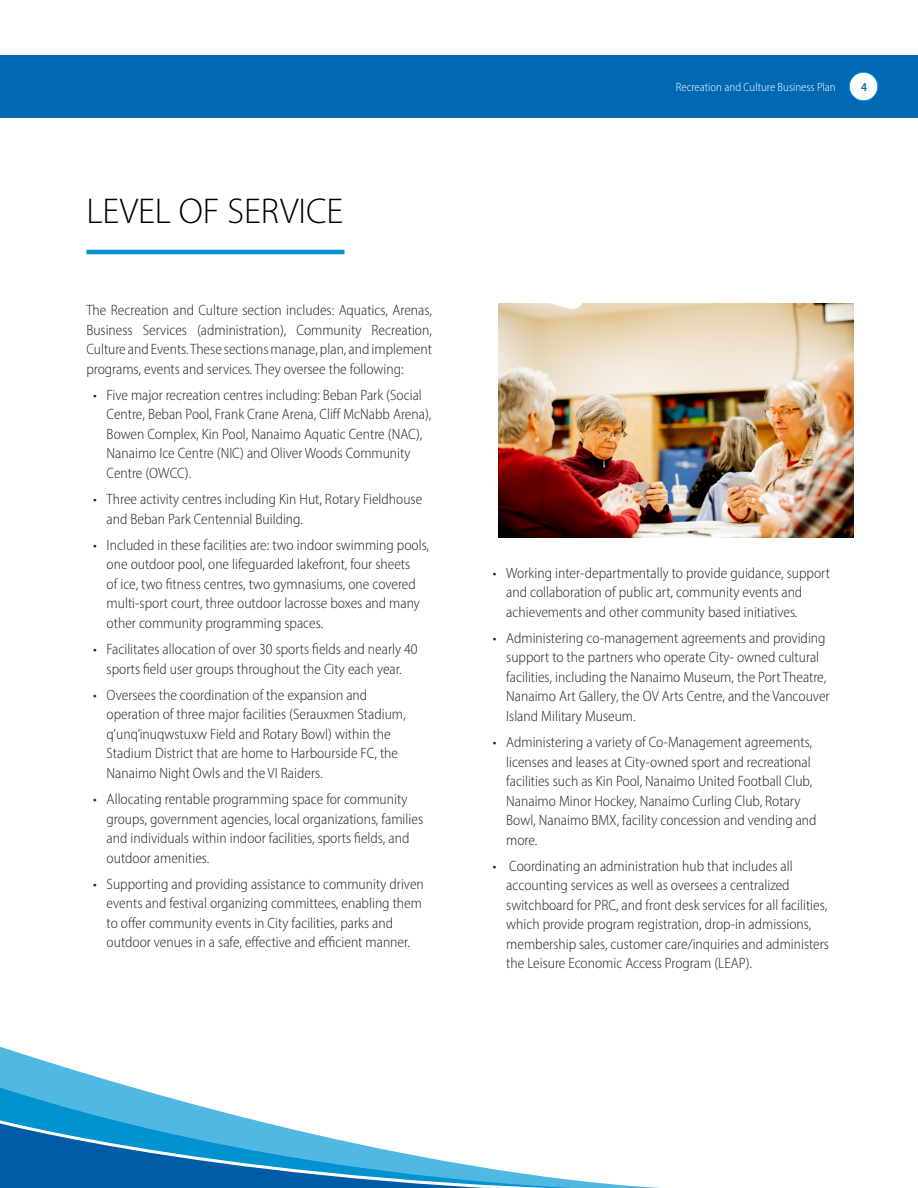
<style>
.page{position:relative;width:918px;height:1188px;background:#fff}
.page>*{position:absolute;margin:0;border:0;box-sizing:border-box;transform-origin:0 0}
.t1{font:300 36px "Myriad Pro";color:#000}
.t2{font:300 semi-condensed 15px/19.5px "Myriad Pro";color:#231f20}
.t3{font:300 semi-condensed 12px "Myriad Pro";color:#fff}
.t4{font:600 semi-condensed 12px "Myriad Pro";color:#0168b3}
</style>
<div class="page">
<div style="left:0;top:55px;width:918px;height:62px;background:#0168b3"></div>
<svg style="left:0;top:1046px;width:71px;height:23px"></svg>
<svg style="left:0;top:1069px;width:660px;height:119px"></svg>
<svg style="left:593px;top:1114px;width:65px;height:74px"></svg>
<svg style="left:0;top:1111px;width:593px;height:77px"></svg>
<hr style="left:86px;top:250px;width:259px;height:4px;background:#0093d0">
<img style="left:498px;top:304px;width:355px;height:234px">
<div style="left:849px;top:72px;width:29px;height:29px;background:#fff;border-radius:50%"></div>
<div style="left:849px;top:72px;width:29px;height:29px;border:1px solid #0093d0;border-radius:50%"></div>
<p class="t1" style="left:86px;top:189px;width:259px">LEVEL OF SERVICE</p>
<p class="t2" style="left:86px;top:300px;width:347px;text-align:justify">The Recreation and Culture section includes: Aquatics, Arenas, Business Services (administration), Community Recreation, Culture and Events. These sections manage, plan, and implement programs, events and services. They oversee the following:</p>
<p class="t2" style="left:107px;top:385px;width:326px;text-indent:-14px">• Five major recreation centres including: Beban Park (Social Centre, Beban Pool, Frank Crane Arena, Cliff McNabb Arena), Bowen Complex, Kin Pool, Nanaimo Aquatic Centre (NAC), Nanaimo Ice Centre (NIC) and Oliver Woods Community Centre (OWCC).</p>
<p class="t2" style="left:107px;top:489px;width:317px;text-indent:-14px">• Three activity centres including Kin Hut, Rotary Fieldhouse and Beban Park Centennial Building.</p>
<p class="t2" style="left:107px;top:535px;width:324px;text-indent:-14px">• Included in these facilities are: two indoor swimming pools, one outdoor pool, one lifeguarded lakefront, four sheets<br>of ice, two fitness centres, two gymnasiums, one covered multi-sport court, three outdoor lacrosse boxes and many other community programming spaces.</p>
<p class="t2" style="left:93px;top:639px;width:326px;text-align:center">• Facilitates allocation of over 30 sports fields and nearly 40 sports field user groups throughout the City each year.</p>
<p class="t2" style="left:107px;top:685px;width:301px;text-indent:-14px">• Oversees the coordination of the expansion and operation of three major facilities (Serauxmen Stadium, q’unq’inuqwstuxw Field and Rotary Bowl) within the Stadium District that are home to Harbourside FC, the Nanaimo Night Owls and the VI Raiders.</p>
<p class="t2" style="left:107px;top:789px;width:318px;text-indent:-14px">• Allocating rentable programming space for community groups, government agencies, local organizations, families and individuals within indoor facilities, sports fields, and outdoor amenities.</p>
<p class="t2" style="left:107px;top:874px;width:319px;text-indent:-14px">• Supporting and providing assistance to community driven events and festival organizing committees, enabling them to offer community events in City facilities, parks and outdoor venues in a safe, effective and efficient manner.</p>
<p class="t3" style="left:676px;top:79px;width:161px">Recreation and Culture Business Plan</p>
<p class="t4" style="left:861px;top:79px;width:7px">4</p>
<p class="t2" style="left:506px;top:563px;width:325px;text-indent:-14px">• Working inter-departmentally to provide guidance, support and collaboration of public art, community events and achievements and other community based initiatives.</p>
<p class="t2" style="left:506px;top:628px;width:325px;text-indent:-14px">• Administering co-management agreements and providing support to the partners who operate City- owned cultural facilities, including the Nanaimo Museum, the Port Theatre, Nanaimo Art Gallery, the OV Arts Centre, and the Vancouver Island Military Museum.</p>
<p class="t2" style="left:506px;top:732px;width:312px;text-indent:-14px">• Administering a variety of Co-Management agreements, licenses and leases at City-owned sport and recreational facilities such as Kin Pool, Nanaimo United Football Club, Nanaimo Minor Hockey, Nanaimo Curling Club, Rotary Bowl, Nanaimo BMX, facility concession and vending and more.</p>
<p class="t2" style="left:506px;top:856px;width:324px;text-indent:-14px">• Coordinating an administration hub that includes all accounting services as well as oversees a centralized switchboard for PRC, and front desk services for all facilities, which provide program registration, drop-in admissions, membership sales, customer care/inquiries and administers the Leisure Economic Access Program (LEAP).</p>
</div>
